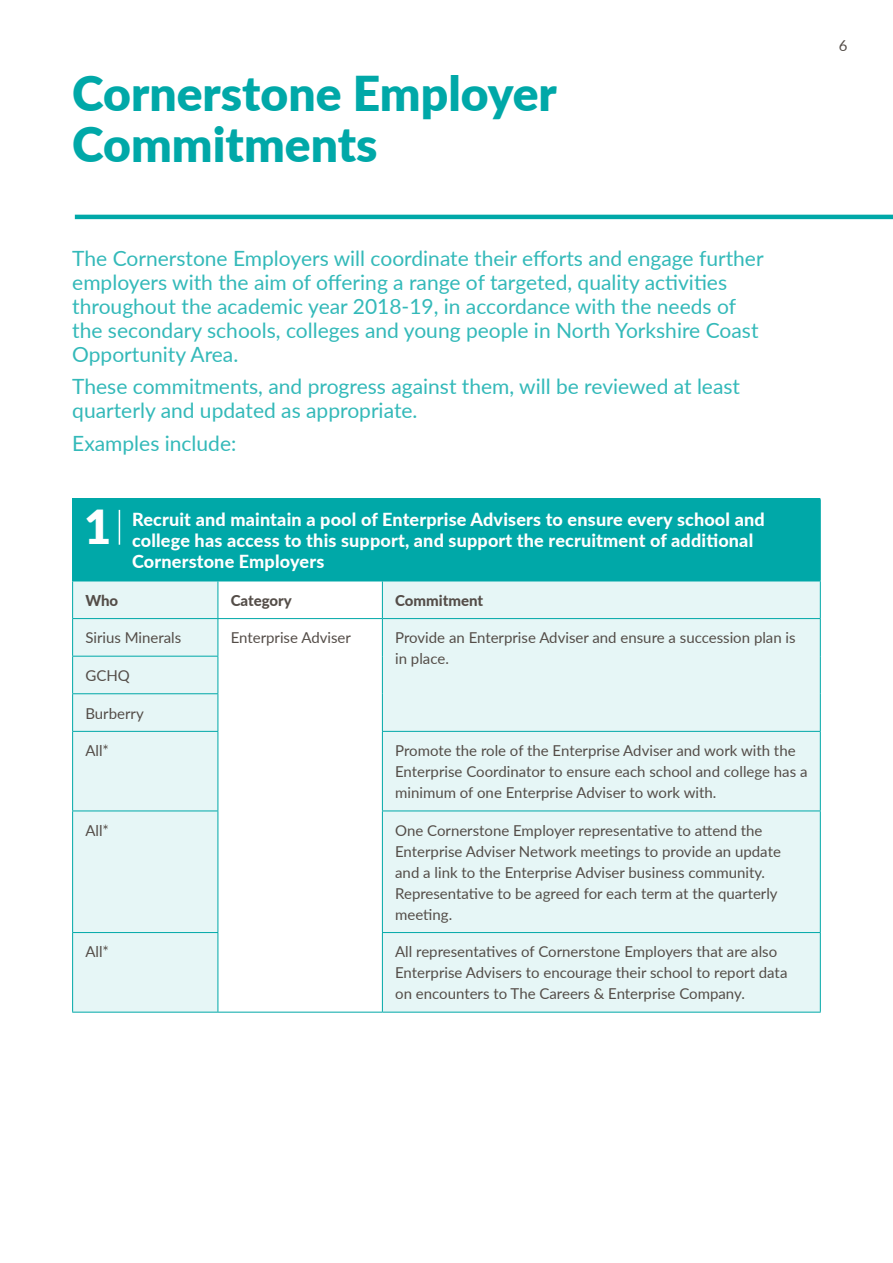
<style>
.page{position:relative;width:893px;height:1263px;background:#fff}
.page>*{position:absolute;margin:0;border:0;box-sizing:border-box;transform-origin:0 0}
.t1{font:900 48px/51px "Lato";color:#00a8a8}
.t2{font:900 46.8px "Lato";color:#fff}
.t3{font:21px/24px "Lato";color:#33b9b9}
.t4{font:800 18px/21px "Lato";letter-spacing:.01em;color:#fff}
.t5{font:15px/21px "Lato";color:#544d48}
.t6{font:800 15px "Lato";color:#544d48}
</style>
<div class="page">
<div style="left:73px;top:499px;width:747px;height:82px;background:#00a8a8"></div>
<svg style="left:73px;top:582px;width:747px;height:430px;fill:#e6f6f6"></svg>
<hr style="left:72px;top:499px;width:1px;height:82px;background:#00a8a8">
<hr style="left:820px;top:499px;width:1px;height:82px;background:#00a8a8">
<hr style="left:72px;top:581px;width:1px;height:37px;background:#00a8a8">
<hr style="left:72px;top:581px;width:146px;height:1px;background:#00a8a8">
<hr style="left:218px;top:581px;width:1px;height:37px;background:#00a8a8">
<hr style="left:218px;top:581px;width:164px;height:1px;background:#00a8a8">
<hr style="left:382px;top:581px;width:1px;height:37px;background:#00a8a8">
<hr style="left:382px;top:581px;width:439px;height:1px;background:#00a8a8">
<hr style="left:820px;top:581px;width:1px;height:37px;background:#00a8a8">
<hr style="left:72px;top:619px;width:1px;height:37px;background:#00a8a8">
<hr style="left:72px;top:656px;width:1px;height:37px;background:#00a8a8">
<hr style="left:72px;top:694px;width:1px;height:37px;background:#00a8a8">
<hr style="left:72px;top:732px;width:1px;height:78px;background:#00a8a8">
<hr style="left:72px;top:811px;width:1px;height:121px;background:#00a8a8">
<hr style="left:72px;top:933px;width:1px;height:79px;background:#00a8a8">
<hr style="left:72px;top:618px;width:146px;height:1px;background:#00a8a8">
<hr style="left:72px;top:656px;width:146px;height:1px;background:#00a8a8">
<hr style="left:72px;top:693px;width:146px;height:1px;background:#00a8a8">
<hr style="left:72px;top:731px;width:146px;height:1px;background:#00a8a8">
<hr style="left:72px;top:810px;width:146px;height:1px;background:#00a8a8">
<hr style="left:72px;top:932px;width:146px;height:1px;background:#00a8a8">
<hr style="left:72px;top:1012px;width:146px;height:1px;background:#00a8a8">
<hr style="left:218px;top:619px;width:1px;height:37px;background:#00a8a8">
<hr style="left:218px;top:656px;width:1px;height:37px;background:#00a8a8">
<hr style="left:218px;top:694px;width:1px;height:37px;background:#00a8a8">
<hr style="left:218px;top:732px;width:1px;height:78px;background:#00a8a8">
<hr style="left:218px;top:811px;width:1px;height:121px;background:#00a8a8">
<hr style="left:218px;top:933px;width:1px;height:79px;background:#00a8a8">
<hr style="left:218px;top:618px;width:164px;height:1px;background:#00a8a8">
<hr style="left:218px;top:1012px;width:164px;height:1px;background:#00a8a8">
<hr style="left:382px;top:619px;width:1px;height:37px;background:#00a8a8">
<hr style="left:382px;top:656px;width:1px;height:38px;background:#00a8a8">
<hr style="left:382px;top:694px;width:1px;height:37px;background:#00a8a8">
<hr style="left:382px;top:732px;width:1px;height:78px;background:#00a8a8">
<hr style="left:382px;top:811px;width:1px;height:121px;background:#00a8a8">
<hr style="left:382px;top:933px;width:1px;height:79px;background:#00a8a8">
<hr style="left:382px;top:618px;width:439px;height:1px;background:#00a8a8">
<hr style="left:820px;top:619px;width:1px;height:37px;background:#00a8a8">
<hr style="left:820px;top:656px;width:1px;height:38px;background:#00a8a8">
<hr style="left:820px;top:694px;width:1px;height:37px;background:#00a8a8">
<hr style="left:820px;top:732px;width:1px;height:78px;background:#00a8a8">
<hr style="left:820px;top:811px;width:1px;height:121px;background:#00a8a8">
<hr style="left:820px;top:933px;width:1px;height:79px;background:#00a8a8">
<hr style="left:382px;top:731px;width:439px;height:1px;background:#00a8a8">
<hr style="left:382px;top:810px;width:439px;height:1px;background:#00a8a8">
<hr style="left:382px;top:932px;width:439px;height:1px;background:#00a8a8">
<hr style="left:382px;top:1012px;width:439px;height:1px;background:#00a8a8">
<hr style="left:119px;top:510px;width:1px;height:35px;background:#fff">
<hr style="left:75px;top:215px;width:818px;height:4px;background:#00a8a8">
<h1 class="t1" style="left:72px;top:66px;width:486px">Cornerstone Employer<br>Commitments</h1>
<p class="t5" style="left:839px;top:34px;width:10px">6</p>
<p class="t3" style="left:72px;top:245px;width:693px">The Cornerstone Employers will coordinate their efforts and engage further employers with the aim of offering a range of targeted, quality activities throughout the academic year 2018-19, in accordance with the needs of the secondary schools, colleges and young people in North Yorkshire Coast Opportunity Area.</p>
<h3 class="t3" style="left:72px;top:374px;width:669px">These commitments, and progress against them, will be reviewed at least quarterly and updated as appropriate.</h3>
<h3 class="t3" style="left:72px;top:430px;width:166px">Examples include:</h3>
<h2 class="t2" style="left:84px;top:492px;width:29px">1</h2>
<p class="t4" style="left:132px;top:508px;width:634px">Recruit and maintain a pool of Enterprise Advisers to ensure every school and college has access to this support, and support the recruitment of additional<br>Cornerstone Employers</p>
<p class="t6" style="left:85px;top:589px;width:34px">Who</p>
<p class="t6" style="left:231px;top:589px;width:63px">Category</p>
<p class="t6" style="left:395px;top:589px;width:89px">Commitment</p>
<p class="t5" style="left:85px;top:627px;width:97px">Sirius Minerals</p>
<p class="t5" style="left:231px;top:627px;width:122px">Enterprise Adviser</p>
<p class="t5" style="left:395px;top:627px;width:402px">Provide an Enterprise Adviser and ensure a succession plan is in place.</p>
<p class="t5" style="left:85px;top:664px;width:46px">GCHQ</p>
<p class="t5" style="left:85px;top:702px;width:60px">Burberry</p>
<p class="t5" style="left:85px;top:740px;width:25px">All*</p>
<p class="t5" style="left:395px;top:740px;width:414px">Promote the role of the Enterprise Adviser and work with the<br>Enterprise Coordinator to ensure each school and college has a minimum of one Enterprise Adviser to work with.</p>
<p class="t5" style="left:85px;top:819px;width:25px">All*</p>
<p class="t5" style="left:395px;top:819px;width:387px">One Cornerstone Employer representative to attend the Enterprise Adviser Network meetings to provide an update and a link to the Enterprise Adviser business community.<br>Representative to be agreed for each term at the quarterly meeting.</p>
<p class="t5" style="left:85px;top:941px;width:25px">All*</p>
<p class="t5" style="left:395px;top:941px;width:394px">All representatives of Cornerstone Employers that are also<br>Enterprise Advisers to encourage their school to report data on encounters to The Careers &amp; Enterprise Company.</p>
</div>
